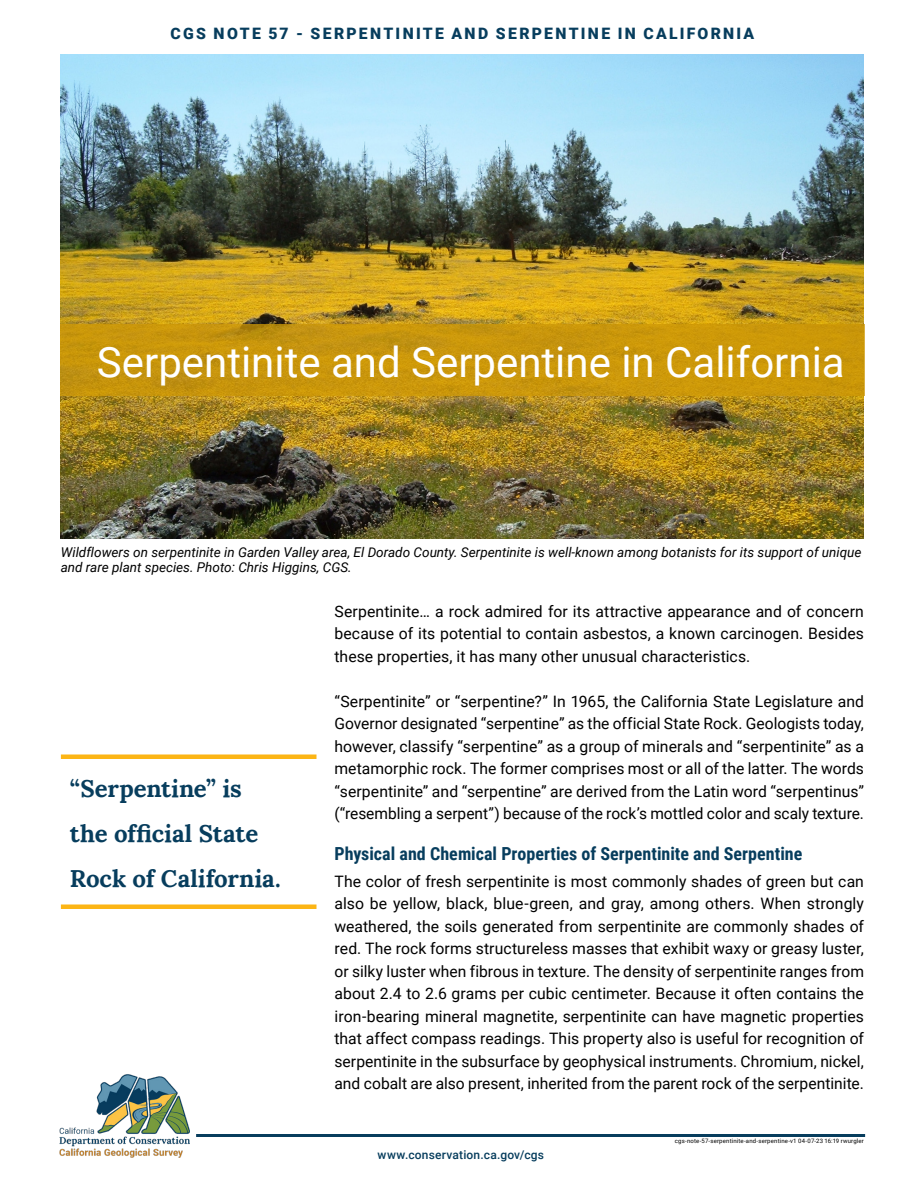
<style>
.page{position:relative;width:918px;height:1188px;background:#fff}
.page>*{position:absolute;margin:0;border:0;box-sizing:border-box;transform-origin:0 0}
.t1{font:42px "Roboto";color:#fff}
.t2{font:700 24px/45px "Lora";color:#073d5d}
.t3{font:700 18px "Roboto Condensed";color:#073d5d}
.t4{font:15.75px/22.5px "Roboto";color:#000;text-align:justify}
.t5{font:900 15.75px "Roboto";letter-spacing:.145em;color:#073d5d}
.t6{font:italic 13.5px/15px "Roboto";color:#000}
.t7{font:500 12px "Roboto";letter-spacing:.02em;color:#073d5d}
.t8{font:6px "Roboto";letter-spacing:.025em;color:#000}
</style>
<div class="page">
<img style="left:59px;top:1074px;width:131px;height:84px">
<hr style="left:196px;top:1134px;width:669px;height:3px;background:#073d5d">
<img style="left:61px;top:54px;width:803px;height:485px">
<div style="left:60px;top:324px;width:805px;height:72px;background:#ce9806"></div>
<div style="left:61px;top:754px;width:255px;height:5px;background:#fcb515"></div>
<div style="left:61px;top:904px;width:255px;height:5px;background:#fcb515"></div>
<h1 class="t5" style="left:171px;top:22px;width:585px">CGS NOTE 57 - SERPENTINITE AND SERPENTINE IN CALIFORNIA</h1>
<h1 class="t1" style="left:97px;top:333px;width:749px">Serpentinite and Serpentine in California</h1>
<p class="t6" style="left:61px;top:544px;width:802px">Wildflowers on serpentinite in Garden Valley area, El Dorado County. Serpentinite is well-known among botanists for its support of unique and rare plant species. Photo: Chris Higgins, CGS.</p>
<p class="t2" style="left:70px;top:763px;width:212px">“Serpentine” is the official State<br>Rock of California.</p>
<p class="t4" style="left:334px;top:599px;width:531px">Serpentinite… a rock admired for its attractive appearance and of concern because of its potential to contain asbestos, a known carcinogen. Besides these properties, it has many other unusual characteristics.</p>
<p class="t4" style="left:334px;top:689px;width:531px">“Serpentinite” or “serpentine?” In 1965, the California State Legislature and Governor designated “serpentine” as the official State Rock. Geologists today, however, classify “serpentine” as a group of minerals and “serpentinite” as a metamorphic rock. The former comprises most or all of the latter. The words “serpentinite” and “serpentine” are derived from the Latin word “serpentinus” (“resembling a serpent”) because of the rock’s mottled color and scaly texture.</p>
<h2 class="t3" style="left:334px;top:841px;width:469px">Physical and Chemical Properties of Serpentinite and Serpentine</h2>
<p class="t4" style="left:334px;top:869px;width:531px">The color of fresh serpentinite is most commonly shades of green but can also be yellow, black, blue-green, and gray, among others. When strongly weathered, the soils generated from serpentinite are commonly shades of red. The rock forms structureless masses that exhibit waxy or greasy luster, or silky luster when fibrous in texture. The density of serpentinite ranges from about 2.4 to 2.6 grams per cubic centimeter. Because it often contains the iron-bearing mineral magnetite, serpentinite can have magnetic properties that affect compass readings. This property also is useful for recognition of serpentinite in the subsurface by geophysical instruments. Chromium, nickel, and cobalt are also present, inherited from the parent rock of the serpentinite.</p>
<p class="t7" style="left:378px;top:1147px;width:168px">www.conservation.ca.gov/cgs</p>
<p class="t8" style="left:675px;top:1137px;width:191px">cgs-note-57-serpentinite-and-serpentine-v1 04-07-23 16:19 rwurgler</p>
</div>
